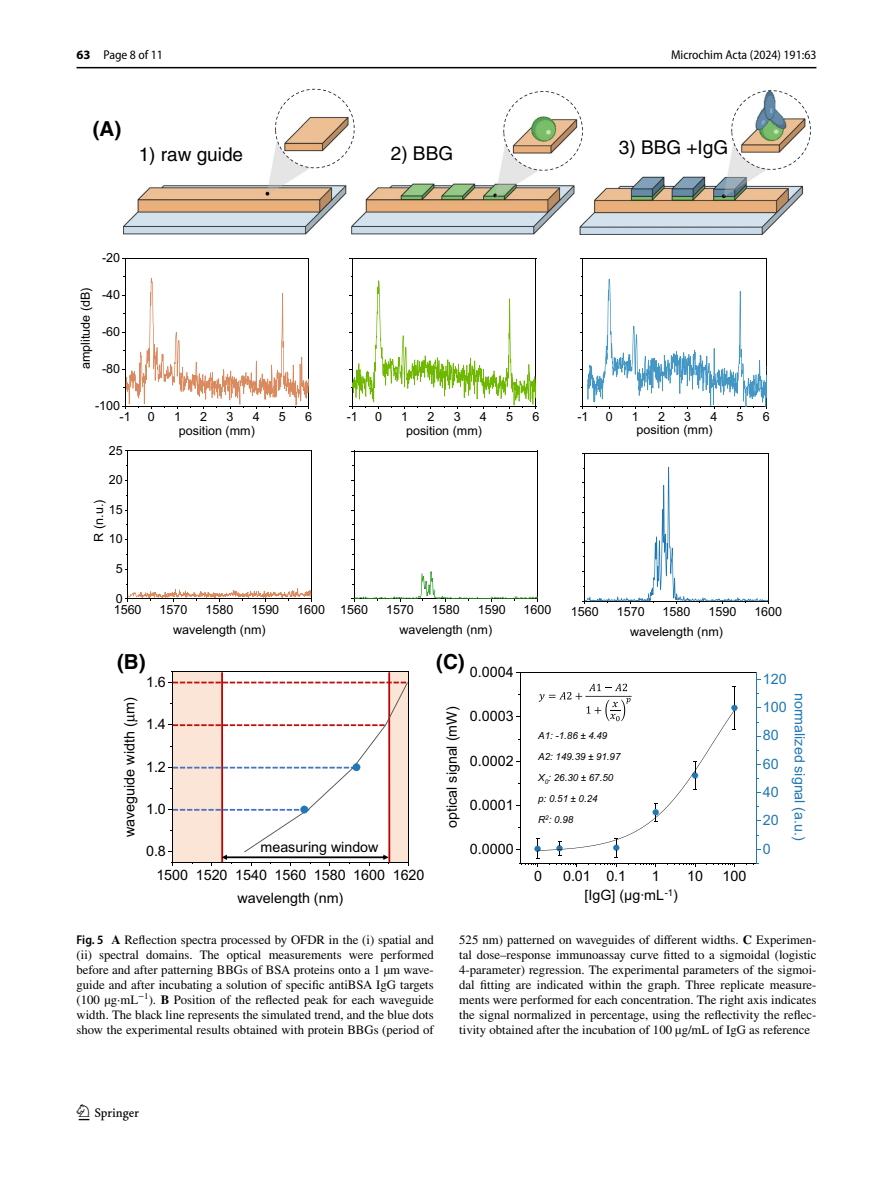
<style>
.page{position:relative;width:893px;height:1187px;background:#fff}
.page>*{position:absolute;margin:0;border:0;box-sizing:border-box;transform-origin:0 0}
.t1{font:22.5px "Springnew Regular 2";color:#000}
.t2{font:20.7px "Helvetica Bold 4";color:#000}
.t3{font:19.05px "Helvetica 2";color:#000}
.t4{font:14.4px "Arial 3";color:#000}
.t5{font:14.4px "Arial 3";color:#1f78b4}
.t6{font:14.25px "Arial 3";color:#000}
.t7{font:14.25px "Arial 3";color:#1f78b4}
.t8{font:12.75px/15px "STIX";color:#000;text-align:justify}
.t9{font:semi-condensed 12.75px "Myriad Pro";color:#000}
.t10{font:12.6px "Arial 3";color:#000}
.t11{font:italic 9.75px/20.9px "Arial";color:#000}
.s1{font-weight:700;font-stretch:normal}
.s2{font-family:"Myriad Pro";font-weight:600;font-stretch:semi-condensed}
.s3{font-weight:700}
</style>
<div class="page">
<hr style="left:77px;top:67px;width:739px;height:1px;background:#000">
<img style="left:124px;top:152px;width:680px;height:82px">
<hr style="left:125px;top:258px;width:184px;height:1px;background:#000">
<hr style="left:125px;top:258px;width:1px;height:148px;background:#000">
<hr style="left:308px;top:258px;width:1px;height:148px;background:#000">
<svg style="left:122px;top:277px;width:187px;height:132px"></svg>
<hr style="left:352px;top:258px;width:184px;height:1px;background:#000">
<hr style="left:352px;top:258px;width:1px;height:148px;background:#000">
<hr style="left:536px;top:258px;width:1px;height:148px;background:#000">
<svg style="left:349px;top:277px;width:188px;height:132px"></svg>
<hr style="left:583px;top:258px;width:184px;height:1px;background:#000">
<hr style="left:583px;top:258px;width:1px;height:148px;background:#000">
<hr style="left:766px;top:258px;width:1px;height:148px;background:#000">
<svg style="left:580px;top:276px;width:187px;height:133px"></svg>
<hr style="left:127px;top:450px;width:184px;height:1px;background:#000">
<hr style="left:127px;top:450px;width:1px;height:149px;background:#000">
<hr style="left:311px;top:450px;width:1px;height:149px;background:#000">
<svg style="left:125px;top:584px;width:187px;height:17px"></svg>
<hr style="left:354px;top:451px;width:184px;height:1px;background:#000">
<hr style="left:354px;top:451px;width:1px;height:148px;background:#000">
<hr style="left:537px;top:451px;width:1px;height:148px;background:#000">
<svg style="left:351px;top:569px;width:187px;height:32px"></svg>
<hr style="left:585px;top:453px;width:184px;height:1px;background:#000">
<hr style="left:585px;top:453px;width:1px;height:148px;background:#000">
<hr style="left:768px;top:453px;width:1px;height:148px;background:#000">
<svg style="left:582px;top:466px;width:187px;height:138px"></svg>
<div style="left:390px;top:672px;width:19px;height:190px;background:#fbe5d6"></div>
<div style="left:173px;top:672px;width:49px;height:190px;background:#fbe5d6"></div>
<hr style="left:221px;top:672px;width:2px;height:190px;background:#c00000">
<hr style="left:388px;top:672px;width:2px;height:190px;background:#c00000">
<hr style="left:172px;top:671px;width:237px;height:1px;background:#000">
<hr style="left:172px;top:671px;width:1px;height:191px;background:#000">
<hr style="left:408px;top:671px;width:1px;height:191px;background:#000">
<svg style="left:169px;top:681px;width:240px;height:185px"></svg>
<svg style="left:275px;top:89px;width:80px;height:79px"></svg>
<svg style="left:503px;top:91px;width:80px;height:80px"></svg>
<svg style="left:731px;top:90px;width:80px;height:80px"></svg>
<hr style="left:520px;top:862px;width:237px;height:1px;background:#000">
<hr style="left:520px;top:672px;width:1px;height:191px;background:#000">
<hr style="left:520px;top:672px;width:237px;height:1px;background:#000">
<hr style="left:756px;top:672px;width:1px;height:191px;background:#1f78b4">
<svg style="left:516px;top:683px;width:221px;height:183px"></svg>
<p class="t9" style="left:77px;top:48px;width:88px"><span class="s1">63</span> Page 8 of 11</p>
<p class="t9" style="left:671px;top:48px;width:147px">Microchim Acta (2024) 191:63</p>
<h2 class="t2" style="left:93px;top:116px;width:30px">(A)</h2>
<h3 class="t3" style="left:139px;top:143px;width:106px">1) raw guide</h3>
<h3 class="t3" style="left:391px;top:142px;width:64px">2) BBG</h3>
<h3 class="t3" style="left:619px;top:136px;width:111px">3) BBG +IgG</h3>
<p class="t10" style="left:102px;top:250px;width:20px">-20</p>
<p class="t10" style="left:78px;top:369px;width:83px;rotate:-90deg">ma edu t i l p Bd ( )</p>
<p class="t10" style="left:102px;top:287px;width:20px">-40</p>
<p class="t10" style="left:102px;top:324px;width:20px">-60</p>
<p class="t10" style="left:102px;top:361px;width:20px">-80</p>
<p class="t10" style="left:95px;top:398px;width:27px">-100</p>
<p class="t10" style="left:120px;top:409px;width:13px">-1</p>
<p class="t10" style="left:148px;top:409px;width:8px">0</p>
<p class="t10" style="left:174px;top:409px;width:8px">1</p>
<p class="t10" style="left:200px;top:409px;width:8px">2</p>
<p class="t10" style="left:226px;top:409px;width:8px">3</p>
<p class="t10" style="left:253px;top:409px;width:8px">4</p>
<p class="t10" style="left:279px;top:409px;width:8px">5</p>
<p class="t10" style="left:305px;top:409px;width:8px">6</p>
<p class="t10" style="left:109px;top:443px;width:15px">25</p>
<p class="t10" style="left:109px;top:472px;width:15px">20</p>
<p class="t10" style="left:91px;top:541px;width:43px;rotate:-90deg">R ) .u.n(</p>
<p class="t10" style="left:109px;top:502px;width:15px">15</p>
<p class="t10" style="left:109px;top:531px;width:15px">10</p>
<p class="t10" style="left:116px;top:561px;width:8px">5</p>
<p class="t10" style="left:179px;top:423px;width:78px">position (mm)</p>
<p class="t10" style="left:116px;top:591px;width:8px">0</p>
<p class="t10" style="left:114px;top:602px;width:29px">1560</p>
<p class="t10" style="left:160px;top:602px;width:29px">1570</p>
<p class="t10" style="left:205px;top:602px;width:29px">1580</p>
<p class="t10" style="left:251px;top:602px;width:29px">1590</p>
<p class="t10" style="left:297px;top:602px;width:29px">1600</p>
<p class="t10" style="left:173px;top:622px;width:94px">wavelength (nm)</p>
<p class="t10" style="left:347px;top:409px;width:13px">-1</p>
<p class="t10" style="left:375px;top:409px;width:8px">0</p>
<p class="t10" style="left:401px;top:409px;width:8px">1</p>
<p class="t10" style="left:427px;top:409px;width:8px">2</p>
<p class="t10" style="left:454px;top:409px;width:8px">3</p>
<p class="t10" style="left:480px;top:409px;width:8px">4</p>
<p class="t10" style="left:506px;top:409px;width:8px">5</p>
<p class="t10" style="left:532px;top:409px;width:8px">6</p>
<p class="t10" style="left:406px;top:423px;width:78px">position (mm)</p>
<p class="t10" style="left:340px;top:602px;width:29px">1560</p>
<p class="t10" style="left:386px;top:602px;width:29px">1570</p>
<p class="t10" style="left:432px;top:602px;width:29px">1580</p>
<p class="t10" style="left:478px;top:602px;width:29px">1590</p>
<p class="t10" style="left:524px;top:602px;width:29px">1600</p>
<p class="t10" style="left:399px;top:622px;width:94px">wavelength (nm)</p>
<h2 class="t2" style="left:117px;top:649px;width:30px">(B)</h2>
<h2 class="t2" style="left:436px;top:649px;width:30px">(C)</h2>
<p class="t4" style="left:470px;top:663px;width:45px">0.0004</p>
<p class="t4" style="left:146px;top:673px;width:21px">1.6</p>
<p class="t10" style="left:577px;top:409px;width:13px">-1</p>
<p class="t10" style="left:606px;top:409px;width:8px">0</p>
<p class="t10" style="left:632px;top:409px;width:8px">1</p>
<p class="t10" style="left:658px;top:409px;width:8px">2</p>
<p class="t10" style="left:684px;top:409px;width:8px">3</p>
<p class="t10" style="left:710px;top:409px;width:8px">4</p>
<p class="t10" style="left:737px;top:409px;width:8px">5</p>
<p class="t10" style="left:763px;top:409px;width:8px">6</p>
<p class="t10" style="left:637px;top:423px;width:78px">position (mm)</p>
<p class="t10" style="left:571px;top:604px;width:29px">1560</p>
<p class="t10" style="left:617px;top:604px;width:29px">1570</p>
<p class="t10" style="left:663px;top:604px;width:29px">1580</p>
<p class="t10" style="left:708px;top:604px;width:29px">1590</p>
<p class="t10" style="left:754px;top:604px;width:29px">1600</p>
<p class="t10" style="left:630px;top:624px;width:94px">wavelength (nm)</p>
<p class="t5" style="left:763px;top:670px;width:25px">120</p>
<p class="t4" style="left:121px;top:714px;width:18px;rotate:-90deg">m)</p>
<p class="t4" style="left:121px;top:837px;width:116px;rotate:-90deg">w ed i ugeva w h t d i (</p>
<p class="t4" style="left:146px;top:715px;width:21px">1.4</p>
<p class="t4" style="left:146px;top:758px;width:21px">1.2</p>
<p class="t4" style="left:146px;top:800px;width:21px">1.0</p>
<p class="t6" style="left:261px;top:838px;width:119px">measuring window</p>
<p class="t4" style="left:156px;top:866px;width:270px">1500 1520 1540 1560 1580 1600 1620</p>
<p class="t4" style="left:146px;top:842px;width:21px">0.8</p>
<p class="t4" style="left:237px;top:889px;width:107px">wavelength (nm)</p>
<p class="t6" style="left:444px;top:827px;width:123px;rotate:-90deg">optical signal (mW)</p>
<p class="t4" style="left:470px;top:707px;width:45px">0.0003</p>
<p class="t4" style="left:470px;top:752px;width:45px">0.0002</p>
<p class="t4" style="left:470px;top:796px;width:45px">0.0001</p>
<p class="t4" style="left:470px;top:840px;width:45px">0.0000</p>
<p class="t11" style="left:538px;top:725px;width:84px">A1: -1.86 ± 4.49<br>A2: 149.39 ± 91.97<br>X<sub>0</sub>: 26.30 ± 67.50 p: 0.51 ± 0.24<br>R<sup>2</sup>: 0.98</p>
<p class="t6" style="left:534px;top:867px;width:9px">0</p>
<p class="t4" style="left:563px;top:867px;width:65px">0.01 0.1</p>
<p class="t4" style="left:652px;top:867px;width:9px">1</p>
<p class="t4" style="left:687px;top:867px;width:17px">10</p>
<p class="t4" style="left:722px;top:867px;width:25px">100</p>
<p class="t6" style="left:585px;top:886px;width:95px">[IgG] (µg·mL<sup>-1</sup>)</p>
<p class="t7" style="left:808px;top:692px;width:149px;rotate:90deg">normalized signal (a.u.)</p>
<p class="t5" style="left:763px;top:698px;width:25px">100</p>
<p class="t5" style="left:763px;top:727px;width:17px">80</p>
<p class="t5" style="left:763px;top:755px;width:17px">60</p>
<p class="t5" style="left:763px;top:783px;width:17px">40</p>
<p class="t5" style="left:763px;top:811px;width:17px">20</p>
<p class="t5" style="left:763px;top:840px;width:9px">0</p>
<p class="t8" style="left:77px;top:932px;width:359px"><span class="s2">Fig. 5</span> <span class="s3">A</span> Reflection spectra processed by OFDR in the (i) spatial and (ii) spectral domains. The optical measurements were performed before and after patterning BBGs of BSA proteins onto a 1 µm wave&shy;guide and after incubating a solution of specific antiBSA IgG targets (100 µg·mL<sup>−1</sup>). <span class="s3">B</span> Position of the reflected peak for each waveguide width. The black line represents the simulated trend, and the blue dots show the experimental results obtained with protein BBGs (period of</p>
<p class="t8" style="left:459px;top:932px;width:359px">525 nm) patterned on waveguides of different widths. <span class="s3">C</span> Experimen&shy;tal dose–response immunoassay curve fitted to a sigmoidal (logistic 4-parameter) regression. The experimental parameters of the sigmoi&shy;dal fitting are indicated within the graph. Three replicate measure&shy;ments were performed for each concentration. The right axis indicates the signal normalized in percentage, using the reflectivity the reflec&shy;tivity obtained after the incubation of 100 µg/mL of IgG as reference</p>
<h1 class="t1" style="left:79px;top:1104px;width:62px">1 3</h1>
</div>
